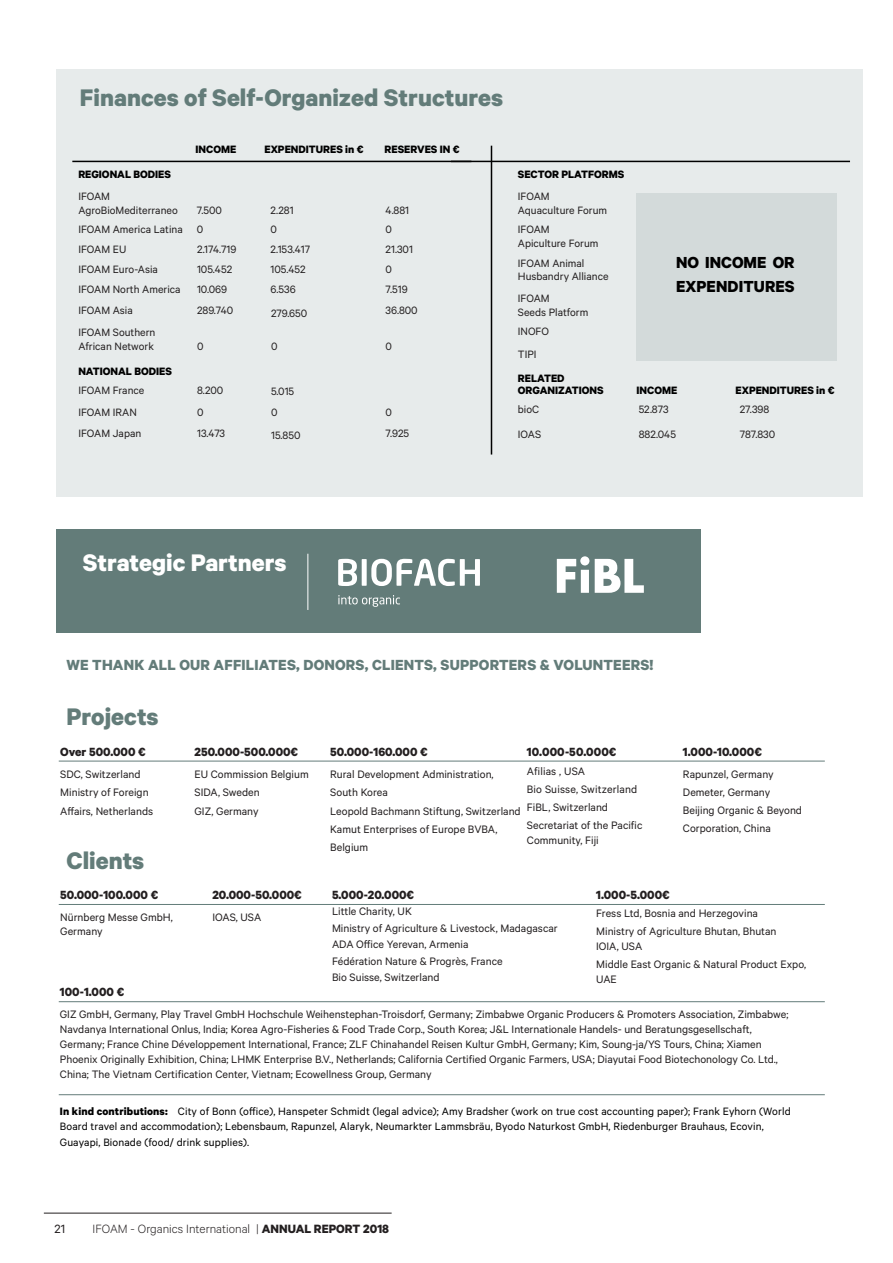
<style>
.page{position:relative;width:893px;height:1263px;background:#fff}
.page>*{position:absolute;margin:0;border:0;box-sizing:border-box;transform-origin:0 0}
.t1{font:700 27px "Calibre";color:#637c79}
.t2{font:700 27px "Calibre";color:#fff}
.t3{font:700 18px/24px "Calibre";letter-spacing:.005em;color:#000}
.t4{font:700 16.5px "Calibre";letter-spacing:.01em;color:#637c79}
.t5{font:300 13.5px "Calibre";color:#231f20}
.t6{font:13.5px "Calibre";color:#231f20}
.t7{font:700 13.35px "Calibre";color:#231f20}
.t8{font:12.15px/18.1px "Calibre";color:#231f20}
.t9{font:12px/13.5px "Calibre";color:#231f20}
.t10{font:12px/15px "Calibre";letter-spacing:.01em;color:#000}
.t11{font:700 12px/12px "Calibre";color:#000}
.s1{font-weight:700}
</style>
<div class="page">
<hr style="left:44px;top:1213px;width:348px;height:1px;background:#231f20">
<div style="left:56px;top:69px;width:806px;height:428px;background:#e7ebeb"></div>
<div style="left:636px;top:194px;width:201px;height:167px;background:#d3dada"></div>
<div style="left:56px;top:529px;width:644px;height:103px;background:#637c79"></div>
<svg style="left:557px;top:556px;width:87px;height:37px"></svg>
<svg style="left:338px;top:559px;width:19px;height:27px"></svg>
<div style="left:362px;top:559px;width:5px;height:27px;background:#fff"></div>
<svg style="left:371px;top:559px;width:109px;height:27px"></svg>
<svg style="left:338px;top:595px;width:62px;height:12px"></svg>
<hr style="left:59px;top:761px;width:766px;height:1px;background:#637c79">
<hr style="left:59px;top:904px;width:766px;height:1px;background:#637c79">
<hr style="left:59px;top:1001px;width:766px;height:1px;background:#637c79">
<hr style="left:59px;top:1094px;width:766px;height:1px;background:#637c79">
<hr style="left:72px;top:161px;width:399px;height:1px;background:#000">
<hr style="left:451px;top:161px;width:399px;height:1px;background:#000">
<hr style="left:307px;top:554px;width:1px;height:56px;background:#fff">
<hr style="left:491px;top:146px;width:1px;height:308px;background:#000">
<h1 class="t1" style="left:80px;top:81px;width:425px">Finances of Self-Organized Structures</h1>
<p class="t11" style="left:195px;top:143px;width:42px">INCOME</p>
<p class="t11" style="left:264px;top:143px;width:101px">EXPENDITURES in €</p>
<p class="t11" style="left:385px;top:143px;width:77px">RESERVES IN €</p>
<p class="t11" style="left:78px;top:168px;width:94px">REGIONAL BODIES</p>
<p class="t11" style="left:518px;top:168px;width:108px">SECTOR PLATFORMS</p>
<p class="t9" style="left:78px;top:189px;width:101px">IFOAM<br>AgroBioMediterraneo</p>
<p class="t9" style="left:197px;top:203px;width:27px">7.500</p>
<p class="t9" style="left:271px;top:203px;width:25px">2.281</p>
<p class="t9" style="left:386px;top:203px;width:25px">4.881</p>
<p class="t9" style="left:78px;top:223px;width:127px">IFOAM America Latina 0</p>
<p class="t9" style="left:271px;top:223px;width:8px">0</p>
<p class="t9" style="left:386px;top:223px;width:8px">0</p>
<p class="t9" style="left:78px;top:242px;width:49px">IFOAM EU</p>
<p class="t9" style="left:197px;top:242px;width:41px">2.174.719</p>
<p class="t9" style="left:271px;top:242px;width:41px">2.153.417</p>
<p class="t9" style="left:386px;top:242px;width:29px">21.301</p>
<p class="t9" style="left:78px;top:262px;width:81px">IFOAM Euro-Asia</p>
<p class="t9" style="left:197px;top:262px;width:37px">105.452</p>
<p class="t9" style="left:271px;top:262px;width:37px">105.452</p>
<p class="t9" style="left:386px;top:262px;width:8px">0</p>
<p class="t9" style="left:78px;top:282px;width:104px">IFOAM North America</p>
<p class="t9" style="left:197px;top:282px;width:32px">10.069</p>
<p class="t9" style="left:271px;top:282px;width:27px">6.536</p>
<p class="t9" style="left:386px;top:282px;width:24px">7.519</p>
<p class="t9" style="left:78px;top:304px;width:56px">IFOAM Asia</p>
<p class="t9" style="left:197px;top:304px;width:38px">289.740</p>
<p class="t9" style="left:386px;top:304px;width:34px">36.800</p>
<p class="t9" style="left:78px;top:325px;width:79px">IFOAM Southern<br>African Network</p>
<p class="t9" style="left:271px;top:306px;width:38px">279.650</p>
<p class="t9" style="left:271px;top:339px;width:8px">0</p>
<p class="t9" style="left:271px;top:380px;width:25px;line-height:21px">5.015<br>0</p>
<p class="t9" style="left:271px;top:428px;width:31px">15.850</p>
<p class="t9" style="left:197px;top:339px;width:8px">0</p>
<p class="t9" style="left:386px;top:339px;width:8px">0</p>
<p class="t11" style="left:78px;top:365px;width:95px">NATIONAL BODIES</p>
<p class="t9" style="left:78px;top:383px;width:67px">IFOAM France</p>
<p class="t9" style="left:197px;top:383px;width:28px">8.200</p>
<p class="t9" style="left:78px;top:405px;width:60px">IFOAM IRAN</p>
<p class="t9" style="left:197px;top:405px;width:8px">0</p>
<p class="t9" style="left:386px;top:405px;width:8px">0</p>
<p class="t9" style="left:78px;top:426px;width:64px">IFOAM Japan</p>
<p class="t9" style="left:197px;top:426px;width:30px">13.473</p>
<p class="t9" style="left:386px;top:426px;width:25px">7.925</p>
<h1 class="t2" style="left:83px;top:546px;width:205px">Strategic Partners</h1>
<p class="t9" style="left:518px;top:189px;width:91px">IFOAM<br>Aquaculture Forum</p>
<p class="t9" style="left:518px;top:223px;width:82px">IFOAM<br>Apiculture Forum</p>
<p class="t9" style="left:518px;top:256px;width:92px">IFOAM Animal<br>Husbandry Alliance</p>
<p class="t9" style="left:518px;top:291px;width:72px">IFOAM<br>Seeds Platform</p>
<p class="t9" style="left:518px;top:320px;width:33px;line-height:22.5px">INOFO<br>TIPI</p>
<p class="t11" style="left:518px;top:372px;width:87px">RELATED<br>ORGANIZATIONS</p>
<h2 class="t3" style="left:676px;top:250px;width:120px">NO INCOME OR<br>EXPENDITURES</h2>
<p class="t11" style="left:636px;top:384px;width:42px">INCOME</p>
<p class="t11" style="left:735px;top:384px;width:101px">EXPENDITURES in €</p>
<p class="t9" style="left:518px;top:402px;width:23px">bioC</p>
<p class="t9" style="left:639px;top:402px;width:31px">52.873</p>
<p class="t9" style="left:740px;top:402px;width:31px">27.398</p>
<p class="t9" style="left:518px;top:427px;width:25px">IOAS</p>
<p class="t9" style="left:639px;top:427px;width:39px">882.045</p>
<p class="t9" style="left:740px;top:427px;width:37px">787.830</p>
<h3 class="t4" style="left:66px;top:655px;width:589px">WE THANK ALL OUR AFFILIATES, DONORS, CLIENTS, SUPPORTERS &amp; VOLUNTEERS!</h3>
<h1 class="t1" style="left:66px;top:700px;width:94px">Projects</h1>
<p class="t7" style="left:60px;top:744px;width:87px">Over 500.000 €</p>
<p class="t8" style="left:60px;top:765px;width:94px">SDC, Switzerland<br>Ministry of Foreign<br>Affairs, Netherlands</p>
<h1 class="t1" style="left:66px;top:844px;width:79px">Clients</h1>
<p class="t7" style="left:60px;top:886px;width:100px">50.000-100.000 €</p>
<p class="t8" style="left:60px;top:909px;width:114px;line-height:14.5px">Nürnberg Messe GmbH,<br>Germany</p>
<p class="t7" style="left:195px;top:744px;width:105px">250.000-500.000€</p>
<p class="t8" style="left:195px;top:765px;width:116px">EU Commission Belgium<br>SIDA, Sweden<br>GIZ, Germany</p>
<p class="t7" style="left:212px;top:886px;width:91px">20.000-50.000€</p>
<p class="t8" style="left:212px;top:907px;width:50px">IOAS, USA</p>
<p class="t7" style="left:330px;top:744px;width:99px">50.000-160.000 €</p>
<p class="t8" style="left:330px;top:765px;width:192px">Rural Development Administration,<br>South Korea<br>Leopold Bachmann Stiftung, Switzerland<br>Kamut Enterprises of Europe BVBA,<br>Belgium</p>
<p class="t7" style="left:527px;top:744px;width:91px">10.000-50.000€</p>
<p class="t8" style="left:527px;top:761px;width:117px">Afilias , USA<br>Bio Suisse, Switzerland<br>FiBL, Switzerland<br>Secretariat of the Pacific</p>
<p class="t8" style="left:527px;top:831px;width:73px">Community, Fiji</p>
<p class="t7" style="left:683px;top:744px;width:81px">1.000-10.000€</p>
<p class="t8" style="left:683px;top:765px;width:121px">Rapunzel, Germany<br>Demeter, Germany<br>Beijing Organic &amp; Beyond<br>Corporation, China</p>
<p class="t7" style="left:332px;top:886px;width:84px">5.000-20.000€</p>
<p class="t8" style="left:332px;top:903px;width:227px;line-height:16.5px">Little Charity, UK<br>Ministry of Agriculture &amp; Livestock, Madagascar<br>ADA Office Yerevan, Armenia<br>Fédération Nature &amp; Progrès, France<br>Bio Suisse, Switzerland</p>
<p class="t7" style="left:596px;top:886px;width:75px">1.000-5.000€</p>
<p class="t8" style="left:596px;top:904px;width:182px">Fress Ltd, Bosnia and Herzegovina<br>Ministry of Agriculture Bhutan, Bhutan</p>
<p class="t8" style="left:596px;top:937px;width:211px">IOIA, USA<br>Middle East Organic &amp; Natural Product Expo,</p>
<p class="t8" style="left:596px;top:969px;width:22px">UAE</p>
<p class="t7" style="left:60px;top:983px;width:66px">100-1.000 €</p>
<p class="t8" style="left:60px;top:1006px;width:730px;line-height:15px">GIZ GmbH, Germany, Play Travel GmbH Hochschule Weihenstephan-Troisdorf, Germany; Zimbabwe Organic Producers &amp; Promoters Association, Zimbabwe; Navdanya International Onlus, India; Korea Agro-Fisheries &amp; Food Trade Corp., South Korea; J&amp;L Internationale Handels- und Beratungsgesellschaft, Germany; France Chine Développement International, France; ZLF Chinahandel Reisen Kultur GmbH, Germany; Kim, Soung-ja/YS Tours, China; Xiamen Phoenix Originally Exhibition, China; LHMK Enterprise B.V., Netherlands; California Certified Organic Farmers, USA; Diayutai Food Biotechonology Co. Ltd., China; The Vietnam Certification Center, Vietnam; Ecowellness Group, Germany</p>
<p class="t10" style="left:60px;top:1104px;width:732px"><span class="s1">In kind contributions:</span> City of Bonn (office), Hanspeter Schmidt (legal advice); Amy Bradsher (work on true cost accounting paper); Frank Eyhorn (World<br>Board travel and accommodation); Lebensbaum, Rapunzel, Alaryk, Neumarkter Lammsbräu, Byodo Naturkost GmbH, Riedenburger Brauhaus, Ecovin,<br>Guayapi, Bionade (food/ drink supplies).</p>
<p class="t6" style="left:55px;top:1221px;width:12px">21</p>
<p class="t5" style="left:93px;top:1221px;width:298px">IFOAM - Organics International | <span class="s1">ANNUAL REPORT 2018</span></p>
</div>
